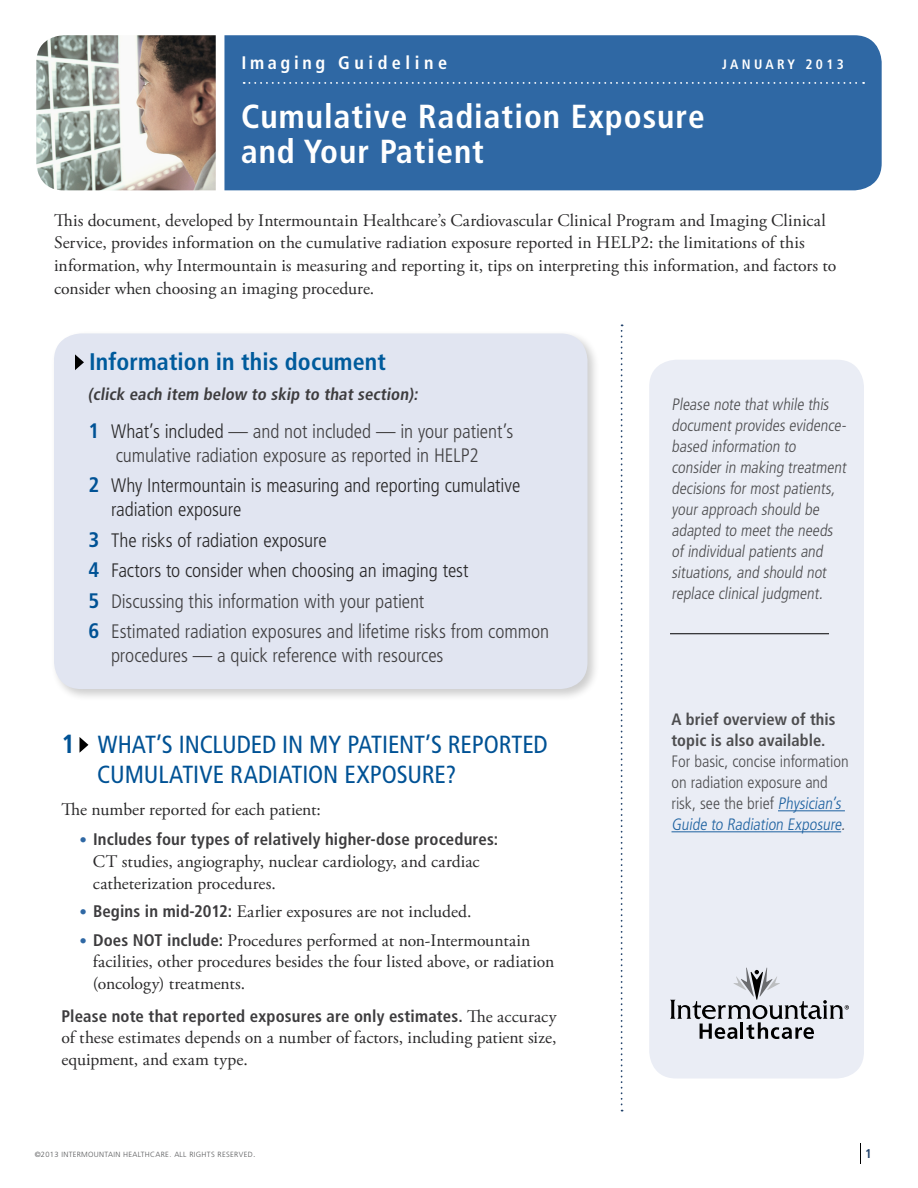
<style>
.page{position:relative;width:918px;height:1188px;background:#fff}
.page>*{position:absolute;margin:0;border:0;box-sizing:border-box;transform-origin:0 0}
.t1{font:700 condensed 33.3px/34.8px "Frutiger LT Std";letter-spacing:.03em;color:#fff}
.t2{font:condensed 24.75px/30px "Frutiger LT Std";letter-spacing:-.005em;color:#005295}
.t3{font:700 condensed 24px "Frutiger LT Std";letter-spacing:.005em;color:#005b9c}
.t4{font:300 condensed 19.5px/30.5px "Frutiger LT Std";letter-spacing:-.005em;color:#414042;text-align:center}
.t5{font:300 condensed 19.5px/24px "Frutiger LT Std";letter-spacing:-.005em;color:#292829}
.t6{font:700 condensed 18.15px "Frutiger LT Std";letter-spacing:.25em;color:#fff}
.t7{font:17.7px/21.8px "Adobe Garamond Pro";color:#292829}
.t8{font:700 condensed 16.8px "Frutiger LT Std";letter-spacing:.01em;color:#3d3c3e}
.t9{font:300 condensed 16.5px/21px "Frutiger LT Std";letter-spacing:-.005em;color:#4d4d4f}
.t10{font:700 condensed 16.5px/21px "Frutiger LT Std";letter-spacing:.005em;color:#4d4d4f}
.t11{font:700 condensed 13.65px "Frutiger LT Std";letter-spacing:.25em;color:#fff}
.t12{font:700 condensed 12.75px "Frutiger LT Std";color:#24446c}
.t13{font:300 7.5px "Frutiger LT Std";letter-spacing:.04em;color:#58595b}
.s1{font-weight:700;font-size:21px;color:#005295}
.s2{color:#292829}
.s3{font-weight:700;font-size:26.25px}
.s4{font-size:15px;color:#2f68a4}
.s5{font-family:"Frutiger LT Std";font-weight:700;font-stretch:condensed;font-size:15px;color:#2f68a4}
.s6{font-family:"Frutiger LT Std";font-weight:700;font-stretch:condensed;font-size:16.8px;color:#3d3c3e}
.s7{font-family:"Adobe Garamond Pro";font-weight:400;font-stretch:normal;font-size:17.7px;color:#292829}
.s8{color:#1e62a0}
.s9{font-size:9px}
</style>
<div class="page">
<svg style="left:860px;top:1144px;width:1px;height:20px"></svg>
<div style="left:649px;top:360px;width:215px;height:718px;background:#eaedf5;border-radius:27px"></div>
<div style="left:50px;top:329px;width:550px;height:372px;background:#000;opacity:.2"></div>
<div style="left:54px;top:333px;width:534px;height:356px;background:#e1e5f1;border-radius:27px"></div>
<div style="left:224px;top:35px;width:658px;height:155px;background:#2f68a4"></div>
<svg style="left:75px;top:354px;width:9px;height:16px"></svg>
<svg style="left:621px;top:324px;width:2px;height:787px"></svg>
<svg style="left:244px;top:82px;width:620px;height:2px"></svg>
<img style="left:36px;top:35px;width:180px;height:155px">
<hr style="left:778px;top:810px;width:67px;height:1px;background:#1e62a0">
<hr style="left:672px;top:831px;width:169px;height:1px;background:#1e62a0">
<svg style="left:80px;top:737px;width:8px;height:16px"></svg>
<svg style="left:670px;top:968px;width:179px;height:71px"></svg>
<hr style="left:670px;top:633px;width:159px;height:1px;background:#000">
<p class="t6" style="left:241px;top:52px;width:207px">Imaging Guideline</p>
<p class="t11" style="left:722px;top:56px;width:65px">january</p>
<p class="t11" style="left:805px;top:56px;width:40px">2013</p>
<h1 class="t1" style="left:241px;top:99px;width:465px">Cumulative Radiation Exposure and Your Patient</h1>
<p class="t7" style="left:54px;top:210px;width:784px;line-height:22.5px">This document, developed by Intermountain Healthcare’s Cardiovascular Clinical Program and Imaging Clinical Service, provides information on the cumulative radiation exposure reported in HELP2: the limitations of this information, why Intermountain is measuring and reporting it, tips on interpreting this information, and factors to consider when choosing an imaging procedure.</p>
<h3 class="t3" style="left:89px;top:348px;width:298px">Information in this document</h3>
<p class="t8" style="left:88px;top:384px;width:335px">(click each item below to skip to that section):</p>
<p class="t4" style="left:88px;top:419px;width:426px;line-height:24px"><span class="s1">1</span> <span class="s2">What’s included</span> — and not included — in your patient’s cumulative radiation exposure as reported in HELP2</p>
<p class="t5" style="left:111px;top:474px;width:411px;text-indent:-22px"><span class="s1">2</span> Why Intermountain is measuring and reporting cumulative radiation exposure</p>
<p class="t4" style="left:88px;top:525px;width:462px;text-align:left"><span class="s1">3</span> <span class="s2">The risks of radiation exposure<br></span><span class="s1">4</span> <span class="s2">Factors to consider when choosing an imaging test<br></span><span class="s1">5</span> Discussing this information with your patient<br><span class="s1">6</span> Estimated radiation exposures and lifetime risks from common</p>
<p class="t4" style="left:111px;top:640px;width:334px">procedures — a quick reference with resources</p>
<h2 class="t2" style="left:97px;top:729px;width:452px;text-indent:-36px"><span class="s3">1</span> WHAT’S INCLUDED IN MY PATIENT’S REPORTED<br>CUMULATIVE RADIATION EXPOSURE?</h2>
<p class="t7" style="left:62px;top:799px;width:261px">The number reported for each patient:</p>
<p class="t8" style="left:80px;top:829px;width:420px"><span class="s4">•</span> Includes four types of relatively higher-dose procedures:</p>
<p class="t7" style="left:93px;top:851px;width:388px">CT studies, angiography, nuclear cardiology, and cardiac catheterization procedures.</p>
<p class="t7" style="left:80px;top:901px;width:393px"><span class="s5">•</span> <span class="s6">Begins in mid-2012:</span> Earlier exposures are not included.</p>
<p class="t7" style="left:93px;top:930px;width:463px;text-indent:-13px"><span class="s5">•</span> <span class="s6">Does N OT include:</span> Procedures performed at non-Intermountain facilities, other procedures besides the four listed above, or radiation (oncology) treatments.</p>
<p class="t8" style="left:62px;top:1006px;width:496px">Please note that reported exposures are only estimates. <span class="s7">The accuracy</span></p>
<p class="t7" style="left:61px;top:1028px;width:497px">of these estimates depends on a number of factors, including patient size, equipment, and exam type.</p>
<p class="t9" style="left:672px;top:394px;width:179px">Please note that while this document provides evidence&shy;based information to consider in making treatment decisions for most patients, your approach should be adapted to meet the needs of individual patients and situations, and should not replace clinical judgment.</p>
<p class="t10" style="left:672px;top:709px;width:166px">A brief overview of this topic is also available.</p>
<p class="t9" style="left:672px;top:751px;width:179px">For basic, concise information on radiation exposure and risk, see the brief <span class="s8">Physician’s<br>Guide to Radiation Exposure</span>.</p>
<p class="t13" style="left:35px;top:1150px;width:222px">©2013 INTERMOUNTAIN HEALTHCARE. ALL RIGHTS RESERVED<span class="s9">.</span></p>
<p class="t12" style="left:865px;top:1146px;width:8px">1</p>
</div>
